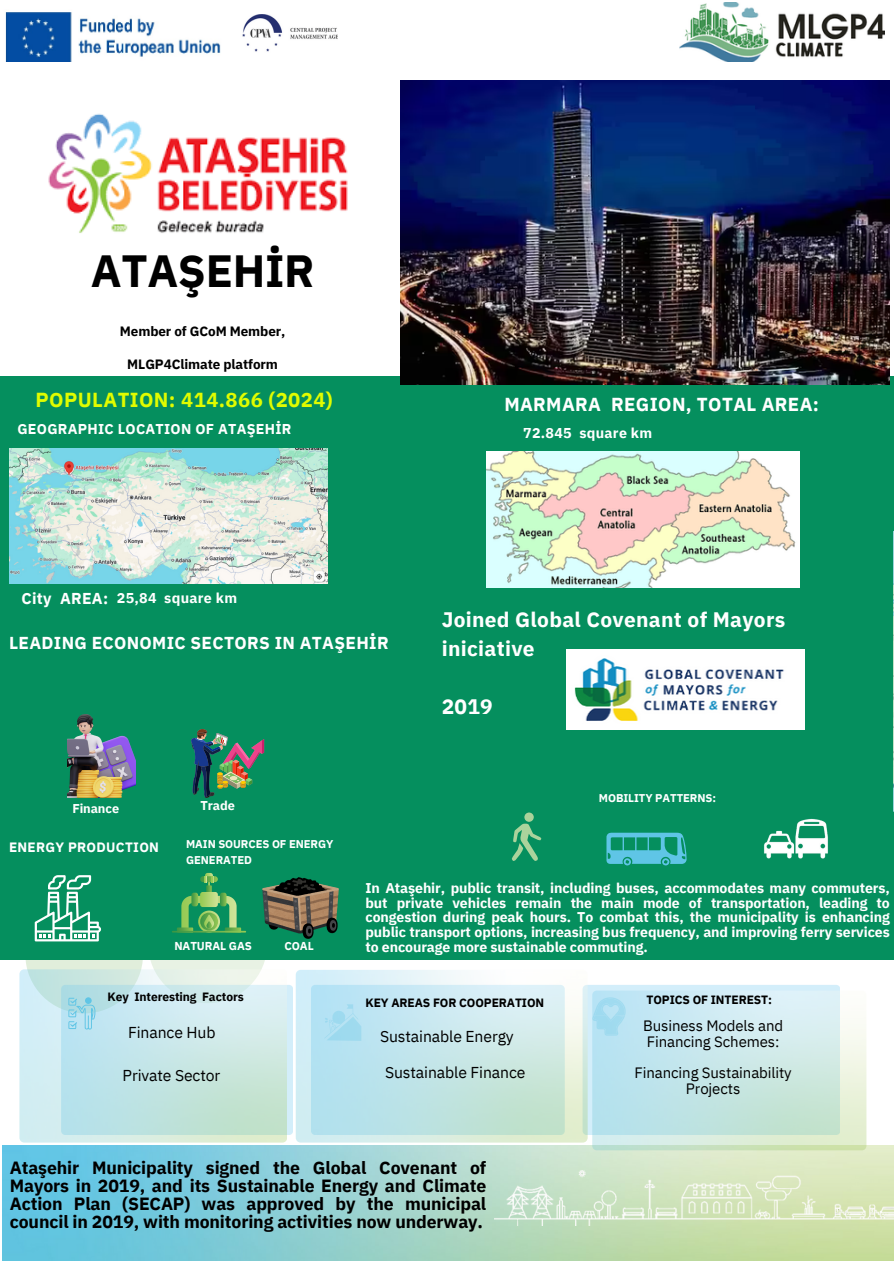
<style>
.page{position:relative;width:894px;height:1264px;background:#fff}
.page>*{position:absolute;margin:0;border:0;box-sizing:border-box;transform-origin:0 0}
.t1{font:700 45px "IBM Plex Sans";letter-spacing:-.005em;color:#000}
.t2{font:700 20.85px/29.2px "IBM Plex Sans";letter-spacing:.015em;color:#fff}
.t3{font:700 20.25px "IBM Plex Sans";letter-spacing:.02em;color:#e0fc00}
.t4{font:700 18.75px "IBM Plex Sans";letter-spacing:.02em;color:#fff}
.t5{font:700 17.7px/18px "IBM Plex Sans";letter-spacing:-.005em;color:#000;text-align:justify}
.t6{font:700 17.25px "IBM Plex Sans";letter-spacing:.02em;color:#fff}
.t7{font:15.75px "IBM Plex Sans";letter-spacing:-.005em;color:#000}
.t8{font:700 15.75px "IBM Plex Sans";letter-spacing:.02em;color:#fff}
.t9{font:15px/15.8px "IBM Plex Sans";letter-spacing:-.005em;color:#000}
.t10{font:700 14.25px "IBM Plex Sans";letter-spacing:.02em;color:#fff}
.t11{font:700 14.1px/14.7px "IBM Plex Sans";letter-spacing:-.01em;color:#fff;text-align:justify}
.t12{font:700 13.5px "IBM Plex Sans";letter-spacing:-.005em;color:#000}
.t13{font:700 13.5px "IBM Plex Sans";letter-spacing:.02em;color:#fff}
.t14{font:700 12.75px "IBM Plex Sans";letter-spacing:-.005em;color:#fff}
.t15{font:700 12px "IBM Plex Sans";letter-spacing:-.005em;color:#000}
.t16{font:700 11.4px "IBM Plex Sans";letter-spacing:-.005em;color:#fff}
.t17{font:700 11.25px/15.8px "IBM Plex Sans";letter-spacing:-.005em;color:#fff}
</style>
<div class="page">
<div style="left:25px;top:895px;width:118px;height:118px;background:#e1eedb;border-radius:50%"></div>
<div style="left:148px;top:883px;width:119px;height:120px;background:#e8f2e4;border-radius:50%"></div>
<div style="left:0;top:376px;width:893px;height:584px;background:#058f5e"></div>
<img style="left:3px;top:1145px;width:890px;height:115px">
<img style="left:494px;top:1170px;width:399px;height:55px">
<svg style="left:511px;top:823px;width:30px;height:38px"></svg>
<div style="left:524px;top:812px;width:9px;height:9px;background:#abd29b;border-radius:50%"></div>
<svg style="left:606px;top:832px;width:80px;height:33px"></svg>
<div style="left:582px;top:984px;width:258px;height:151px;background:#d3eefa;border-radius:4px"></div>
<img style="left:592px;top:990px;width:274px;height:160px;border-radius:5px">
<svg style="left:592px;top:997px;width:33px;height:38px"></svg>
<img style="left:296px;top:969px;width:291px;height:173px;border-radius:5px">
<div style="left:61px;top:984px;width:232px;height:151px;background:#d3eefa;border-radius:4px"></div>
<svg style="left:324px;top:1004px;width:37px;height:36px"></svg>
<img style="left:19px;top:969px;width:268px;height:173px;border-radius:5px">
<svg style="left:68px;top:997px;width:28px;height:32px"></svg>
<div style="left:85px;top:997px;width:7px;height:7px;background:#60c5e5;border-radius:50%"></div>
<svg style="left:35px;top:875px;width:66px;height:66px"></svg>
<img style="left:5px;top:12px;width:216px;height:50px">
<img style="left:242px;top:15px;width:96px;height:37px">
<img style="left:893px;top:531px;width:1px;height:280px">
<img style="left:679px;top:3px;width:205px;height:58px">
<img style="left:764px;top:818px;width:64px;height:41px">
<img style="left:486px;top:451px;width:313px;height:136px">
<img style="left:566px;top:650px;width:238px;height:79px">
<svg style="left:206px;top:885px;width:6px;height:8px"></svg>
<svg style="left:200px;top:892px;width:18px;height:15px"></svg>
<svg style="left:200px;top:876px;width:18px;height:6px"></svg>
<svg style="left:204px;top:873px;width:9px;height:14px"></svg>
<div style="left:177px;top:927px;width:16px;height:5px;background:#479c46"></div>
<div style="left:225px;top:927px;width:16px;height:5px;background:#82bd4f"></div>
<svg style="left:191px;top:892px;width:7px;height:14px"></svg>
<svg style="left:181px;top:895px;width:55px;height:35px"></svg>
<hr style="left:172px;top:930px;width:74px;height:2px;background:#fff">
<svg style="left:220px;top:892px;width:6px;height:14px"></svg>
<img style="left:48px;top:113px;width:300px;height:120px">
<img style="left:400px;top:81px;width:489px;height:304px">
<img style="left:9px;top:448px;width:318px;height:135px">
<img style="left:67px;top:714px;width:69px;height:83px">
<img style="left:191px;top:729px;width:73px;height:68px">
<img style="left:262px;top:878px;width:76px;height:60px">
<p class="t1" style="left:91px;top:241px;width:225px">ATAŞEHİR</p>
<p class="t12" style="left:120px;top:322px;width:167px">Member of GCoM Member,</p>
<p class="t12" style="left:127px;top:355px;width:152px">MLGP4Climate platform</p>
<p class="t3" style="left:36px;top:386px;width:298px">POPULATION: 414.866 (2024)</p>
<p class="t4" style="left:504px;top:392px;width:316px">MARMARA REGION, TOTAL AREA:</p>
<h3 class="t10" style="left:17px;top:419px;width:275px">GEOGRAPHIC LOCATION OF ATAŞEHİR</h3>
<p class="t10" style="left:523px;top:423px;width:130px">72.845 square km</p>
<p class="t8" style="left:21px;top:587px;width:88px">City AREA:</p>
<p class="t10" style="left:117px;top:589px;width:122px">25,84 square km</p>
<p class="t6" style="left:9px;top:631px;width:381px">LEADING ECONOMIC SECTORS IN ATAŞEHİR</p>
<p class="t14" style="left:72px;top:799px;width:48px">Finance</p>
<p class="t14" style="left:200px;top:797px;width:36px">Trade</p>
<p class="t13" style="left:9px;top:838px;width:151px">ENERGY PRODUCTION</p>
<h1 class="t17" style="left:186px;top:836px;width:149px">MAIN SOURCES OF ENERGY<br>GENERATED</h1>
<p class="t2" style="left:441px;top:604px;width:345px">Joined Global Covenant of Mayors iniciative</p>
<p class="t2" style="left:441px;top:692px;width:53px">2019</p>
<h2 class="t17" style="left:598px;top:789px;width:119px">MOBILITY PATTERNS:</h2>
<p class="t16" style="left:174px;top:937px;width:79px">NATURAL GAS</p>
<p class="t16" style="left:284px;top:937px;width:31px">COAL</p>
<p class="t11" style="left:365px;top:880px;width:525px">In Ataşehir, public transit, including buses, accommodates many commuters, but private vehicles remain the main mode of transportation, leading to congestion during peak hours. To combat this, the municipality is enhancing public transport options, increasing bus frequency, and improving ferry services to encourage more sustainable commuting.</p>
<h4 class="t15" style="left:107px;top:989px;width:138px">Key Interesting Factors</h4>
<h6 class="t15" style="left:365px;top:994px;width:180px">KEY AREAS FOR COOPERATION</h6>
<p class="t15" style="left:646px;top:991px;width:127px">TOPICS OF INTEREST:</p>
<h4 class="t7" style="left:128px;top:1021px;width:89px">Finance Hub</h4>
<p class="t7" style="left:122px;top:1064px;width:99px">Private Sector</p>
<p class="t7" style="left:380px;top:1025px;width:135px">Sustainable Energy</p>
<p class="t9" style="left:643px;top:1017px;width:142px">Business Models and<br>Financing Schemes:</p>
<h3 class="t9" style="left:634px;top:1064px;width:159px;text-align:center">Financing Sustainability<br>Projects</h3>
<p class="t7" style="left:385px;top:1062px;width:142px">Sustainable Finance</p>
<p class="t5" style="left:10px;top:1158px;width:478px">Ataşehir Municipality signed the Global Covenant of Mayors in 2019, and its Sustainable Energy and Climate Action Plan (SECAP) was approved by the municipal council in 2019, with monitoring activities now underway.</p>
</div>
